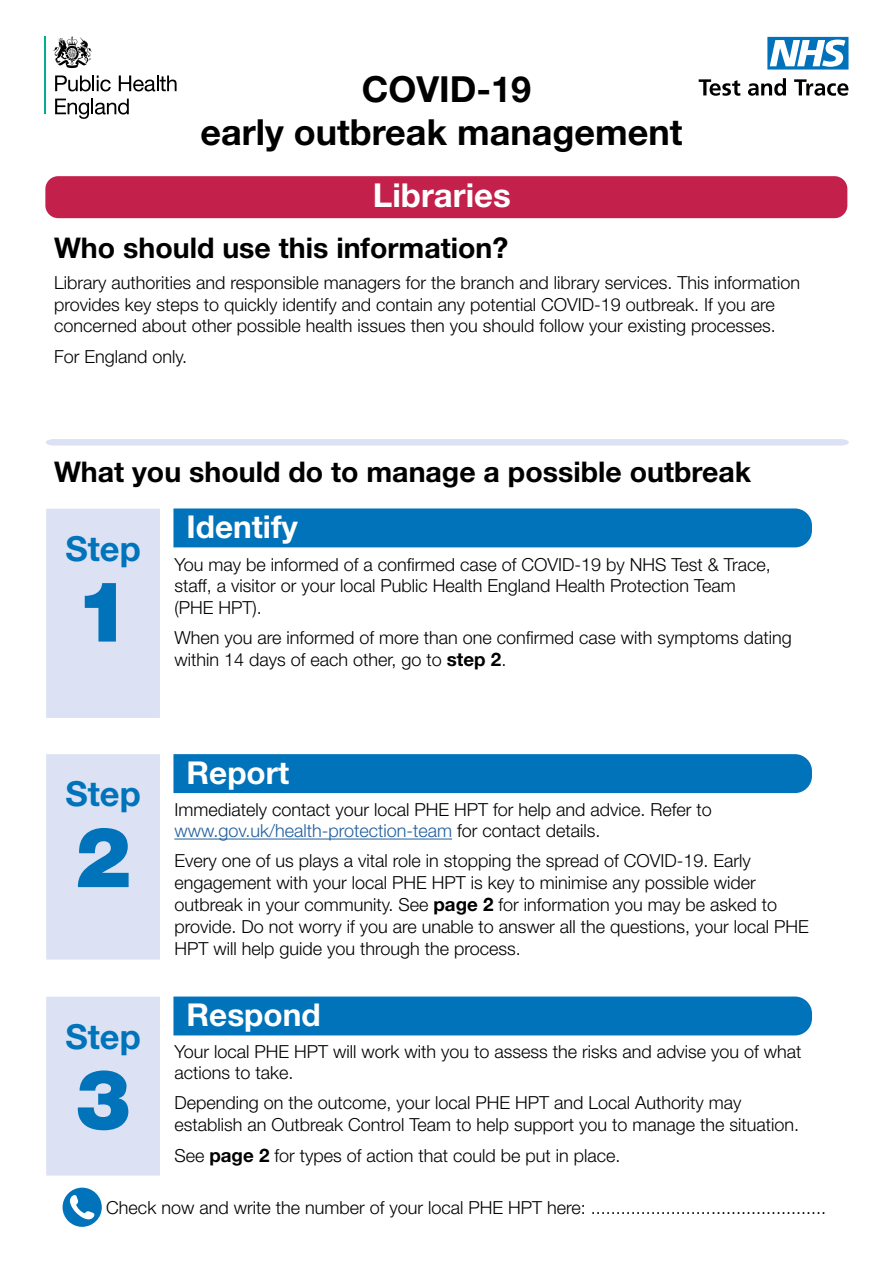
<style>
.page{position:relative;width:893px;height:1263px;background:#fff}
.page>*{position:absolute;margin:0;border:0;box-sizing:border-box;transform-origin:0 0}
.t1{font:900 84px "Helvetica Neue LT Std";color:#0073bb}
.t2{font:700 36px "Helvetica Neue LT Std";color:#000}
.t3{font:700 34.5px "Helvetica Neue LT Std";color:#0073bb}
.t4{font:700 33px "Helvetica Neue LT Std";color:#fff}
.t5{font:700 31.5px "Helvetica Neue LT Std";color:#fff}
.t6{font:700 28.5px "Helvetica Neue LT Std";color:#000}
.body_text{font:300 18px/21.6px "Helvetica Neue LT Std";color:#000}
.s1{font-weight:700;font-size:18.75px}
.s2{color:#215e9e}
</style>
<div class="page">
<div style="left:173px;top:508px;width:639px;height:39px;background:#0073bb"></div>
<div style="left:173px;top:754px;width:639px;height:39px;background:#0073bb"></div>
<div style="left:173px;top:996px;width:639px;height:39px;background:#0073bb"></div>
<div style="left:45px;top:176px;width:802px;height:42px;background:#c3204b;border-radius:13px"></div>
<svg style="left:46px;top:439px;width:803px;height:7px"></svg>
<svg style="left:63px;top:1187px;width:39px;height:40px"></svg>
<hr style="left:44px;top:36px;width:2px;height:78px;background:#00af8f">
<svg style="left:55px;top:75px;width:56px;height:16px"></svg>
<svg style="left:119px;top:75px;width:58px;height:16px"></svg>
<svg style="left:55px;top:99px;width:74px;height:20px"></svg>
<svg style="left:53px;top:36px;width:39px;height:32px"></svg>
<svg style="left:767px;top:37px;width:81px;height:33px"></svg>
<svg style="left:699px;top:79px;width:41px;height:17px"></svg>
<svg style="left:748px;top:78px;width:38px;height:18px"></svg>
<svg style="left:794px;top:79px;width:54px;height:17px"></svg>
<div style="left:46px;top:509px;width:114px;height:209px;background:#dce2f3"></div>
<div style="left:46px;top:754px;width:114px;height:205px;background:#dce2f3"></div>
<div style="left:46px;top:997px;width:114px;height:178px;background:#dce2f3"></div>
<hr style="left:174px;top:838px;width:278px;height:1px;background:#215e9e">
<h1 class="t2" style="left:362px;top:67px;width:171px">COVID-19</h1>
<h1 class="t2" style="left:200px;top:110px;width:483px">early outbreak management</h1>
<h2 class="t4" style="left:373px;top:175px;width:140px">Libraries</h2>
<h3 class="t6" style="left:54px;top:231px;width:456px">Who should use this information?</h3>
<p class="body_text" style="left:54px;top:272px;width:748px">Library authorities and responsible managers for the branch and library services. This information provides key steps to quickly identify and contain any potential COVID-19 outbreak. If you are concerned about other possible health issues then you should follow your existing processes.</p>
<p class="body_text" style="left:54px;top:345px;width:135px">For England only.</p>
<h3 class="t6" style="left:54px;top:454px;width:699px">What you should do to manage a possible outbreak</h3>
<h3 class="t3" style="left:65px;top:527px;width:77px">Step</h3>
<h1 class="t1" style="left:75px;top:561px;width:58px">1</h1>
<h4 class="t5" style="left:187px;top:507px;width:113px">Identify</h4>
<p class="body_text" style="left:174px;top:553px;width:598px">You may be informed of a confirmed case of COVID-19 by NHS Test &amp; Trace, staff, a visitor or your local Public Health England Health Protection Team (PHE HPT).</p>
<p class="body_text" style="left:174px;top:626px;width:619px;line-height:22.5px">When you are informed of more than one confirmed case with symptoms dating within 14 days of each other, go to <span class="s1">step 2</span>.</p>
<h3 class="t3" style="left:65px;top:773px;width:77px">Step</h3>
<h1 class="t1" style="left:75px;top:807px;width:58px">2</h1>
<h4 class="t5" style="left:187px;top:753px;width:104px">Report</h4>
<p class="body_text" style="left:174px;top:798px;width:539px">Immediately contact your local PHE HPT for help and advice. Refer to <span class="s2">www.gov.uk/health-protection-team</span> for contact details.</p>
<p class="body_text" style="left:174px;top:850px;width:636px">Every one of us plays a vital role in stopping the spread of COVID-19. Early engagement with your local PHE HPT is key to minimise any possible wider outbreak in your community. See <span class="s1">page 2</span> for information you may be asked to provide. Do not worry if you are unable to answer all the questions, your local PHE HPT will help guide you through the process.</p>
<h4 class="t5" style="left:187px;top:995px;width:136px">Respond</h4>
<h3 class="t3" style="left:65px;top:1015px;width:77px">Step</h3>
<h1 class="t1" style="left:75px;top:1049px;width:58px">3</h1>
<p class="body_text" style="left:174px;top:1040px;width:629px">Your local PHE HPT will work with you to assess the risks and advise you of what actions to take.</p>
<p class="body_text" style="left:174px;top:1092px;width:626px">Depending on the outcome, your local PHE HPT and Local Authority may establish an Outbreak Control Team to help support you to manage the situation.</p>
<p class="body_text" style="left:174px;top:1144px;width:448px">See <span class="s1">page 2</span> for types of action that could be put in place.</p>
<p class="body_text" style="left:106px;top:1196px;width:721px">Check now and write the number of your local PHE HPT here: ...............................................</p>
</div>
